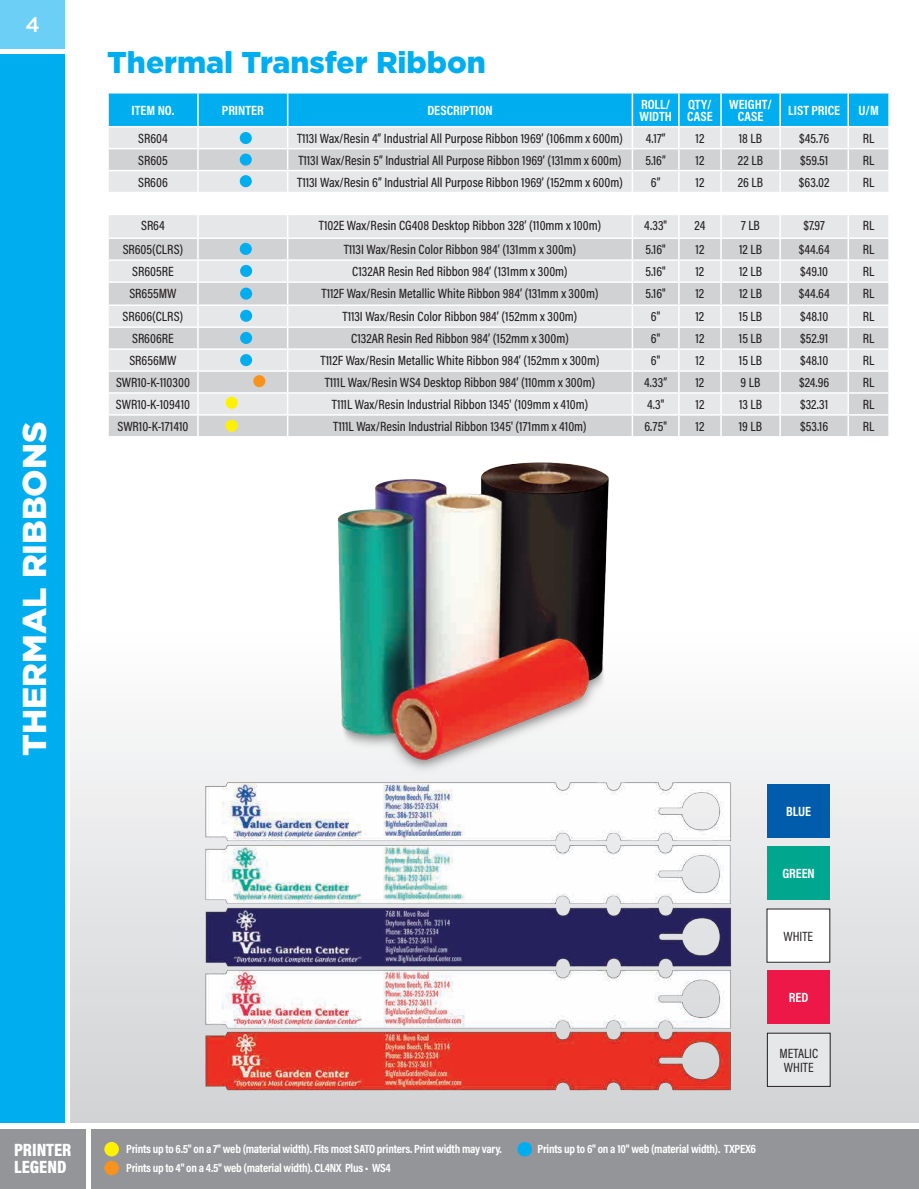
<style>
.page{position:relative;width:919px;height:1189px;background:#fff}
.page>*{position:absolute;margin:0;border:0;box-sizing:border-box;transform-origin:0 0}
.t1{font:900 33px "Gotham";color:#fff}
.t2{font:900 30px "Gotham";color:#00aeef}
.t3{font:500 21px "Gotham";color:#fff}
.t4{font:900 18px/16.5px "Acumin Pro Cond";color:#fff}
.t5{font:500 13.5px "Acumin Pro Cond";color:#231f20}
.t6{font:700 13.5px/12px "Acumin Pro Cond";color:#fff}
.t7{font:13.5px/13.5px "Acumin Pro Cond";color:#231f20;text-align:center}
.t8{font:700 12px "Acumin Pro Cond";letter-spacing:-.02em;color:#fff}
</style>
<div class="page">
<div style="left:0;top:54px;width:65px;height:1068px;background:#00aeef"></div>
<div style="left:0;top:0;width:65px;height:49px;background:#6bcff6"></div>
<div style="left:91px;top:1128px;width:827px;height:60px;background:#939598"></div>
<div style="left:0;top:1128px;width:85px;height:60px;background:#939598"></div>
<div style="left:104px;top:1141px;width:15px;height:15px;background:#fff101;border-radius:50%"></div>
<div style="left:517px;top:1141px;width:15px;height:15px;background:#00aeef;border-radius:50%"></div>
<div style="left:104px;top:1160px;width:15px;height:15px;background:#f7931d;border-radius:50%"></div>
<div style="left:70px;top:574px;width:848px;height:548px;background:linear-gradient(to bottom,#fff,#d0d1d3)"></div>
<svg style="left:108px;top:93px;width:781px;height:343px;background:#ccdde5"></svg>
<img style="left:200px;top:778px;width:534px;height:313px">
<div style="left:767px;top:784px;width:62px;height:53px;background:#015dab"></div>
<div style="left:767px;top:846px;width:62px;height:53px;background:#00a78f"></div>
<div style="left:766px;top:909px;width:63px;height:53px;background:#fff"></div>
<div style="left:767px;top:1033px;width:63px;height:53px;background:#e6e7e9"></div>
<div style="left:767px;top:970px;width:62px;height:54px;background:#ed1748"></div>
<img style="left:313px;top:417px;width:347px;height:362px">
<div style="left:240px;top:132px;width:12px;height:12px;background:#00aeef;border-radius:50%"></div>
<div style="left:240px;top:153px;width:12px;height:13px;background:#00aeef;border-radius:50%"></div>
<div style="left:240px;top:175px;width:12px;height:12px;background:#00aeef;border-radius:50%"></div>
<div style="left:240px;top:243px;width:12px;height:12px;background:#00aeef;border-radius:50%"></div>
<div style="left:240px;top:287px;width:12px;height:13px;background:#00aeef;border-radius:50%"></div>
<div style="left:240px;top:310px;width:12px;height:12px;background:#00aeef;border-radius:50%"></div>
<div style="left:240px;top:354px;width:12px;height:12px;background:#00aeef;border-radius:50%"></div>
<div style="left:253px;top:375px;width:12px;height:12px;background:#f7931d;border-radius:50%"></div>
<div style="left:226px;top:396px;width:12px;height:13px;background:#fff101;border-radius:50%"></div>
<div style="left:226px;top:420px;width:12px;height:12px;background:#fff101;border-radius:50%"></div>
<div style="left:240px;top:265px;width:12px;height:12px;background:#00aeef;border-radius:50%"></div>
<div style="left:240px;top:332px;width:12px;height:12px;background:#00aeef;border-radius:50%"></div>
<h3 class="t3" style="left:25px;top:11px;width:16px">4</h3>
<h1 class="t1" style="left:12px;top:755px;width:335px;rotate:-90deg">THERMAL RIBBONS</h1>
<h2 class="t2" style="left:107px;top:41px;width:380px">Thermal Transfer Ribbon</h2>
<p class="t6" style="left:132px;top:104px;width:44px">ITEM NO.</p>
<p class="t6" style="left:222px;top:104px;width:43px">PRINTER</p>
<p class="t6" style="left:427px;top:104px;width:67px">DESCRIPTION</p>
<p class="t6" style="left:639px;top:98px;width:34px">ROLL/<br>WIDTH</p>
<p class="t6" style="left:687px;top:98px;width:27px">QTY/<br>CASE</p>
<p class="t6" style="left:729px;top:98px;width:44px;text-align:center">WEIGHT/<br>CASE</p>
<p class="t6" style="left:788px;top:104px;width:53px">LIST PRICE</p>
<p class="t6" style="left:858px;top:104px;width:22px">U/M</p>
<p class="t5" style="left:138px;top:129px;width:31px">SR604</p>
<p class="t5" style="left:297px;top:129px;width:327px">T113I Wax/Resin 4” Industrial All Purpose Ribbon 1969’ (106mm x 600m)</p>
<p class="t5" style="left:645px;top:129px;width:21px">4.17”</p>
<p class="t5" style="left:695px;top:129px;width:10px">12</p>
<p class="t5" style="left:738px;top:129px;width:25px">18 LB</p>
<p class="t5" style="left:799px;top:129px;width:32px">$45.76</p>
<p class="t5" style="left:862px;top:129px;width:13px">RL</p>
<p class="t5" style="left:138px;top:151px;width:31px">SR605</p>
<p class="t5" style="left:298px;top:151px;width:325px">T113I Wax/Resin 5” Industrial All Purpose Ribbon 1969’ (131mm x 600m)</p>
<p class="t5" style="left:645px;top:151px;width:22px">5.16”</p>
<p class="t5" style="left:695px;top:151px;width:10px">12</p>
<p class="t5" style="left:737px;top:151px;width:27px">22 LB</p>
<p class="t5" style="left:800px;top:151px;width:30px">$59.51</p>
<p class="t5" style="left:862px;top:151px;width:13px">RL</p>
<p class="t5" style="left:138px;top:173px;width:31px">SR606</p>
<p class="t5" style="left:297px;top:173px;width:327px">T113I Wax/Resin 6” Industrial All Purpose Ribbon 1969’ (152mm x 600m)</p>
<p class="t5" style="left:650px;top:173px;width:11px">6”</p>
<p class="t5" style="left:695px;top:173px;width:10px">12</p>
<p class="t5" style="left:737px;top:173px;width:27px">26 LB</p>
<p class="t5" style="left:798px;top:173px;width:32px">$63.02</p>
<p class="t5" style="left:862px;top:173px;width:13px">RL</p>
<p class="t5" style="left:141px;top:217px;width:25px">SR64</p>
<p class="t5" style="left:319px;top:217px;width:284px">T102E Wax/Resin CG408 Desktop Ribbon 328’ (110mm x 100m)</p>
<p class="t5" style="left:644px;top:217px;width:24px">4.33"</p>
<p class="t5" style="left:694px;top:217px;width:12px">24</p>
<p class="t5" style="left:741px;top:217px;width:20px">7 LB</p>
<p class="t5" style="left:803px;top:217px;width:23px">$7.97</p>
<p class="t5" style="left:862px;top:217px;width:13px">RL</p>
<p class="t5" style="left:123px;top:241px;width:62px">SR605(CLRS)</p>
<p class="t5" style="left:343px;top:241px;width:234px">T113I Wax/Resin Color Ribbon 984’ (131mm x 300m)</p>
<p class="t5" style="left:645px;top:241px;width:22px">5.16"</p>
<p class="t5" style="left:695px;top:241px;width:10px">12</p>
<p class="t5" style="left:739px;top:241px;width:24px">12 LB</p>
<p class="t5" style="left:798px;top:241px;width:32px">$44.64</p>
<p class="t5" style="left:862px;top:241px;width:13px">RL</p>
<p class="t5" style="left:132px;top:263px;width:43px">SR605RE</p>
<p class="t5" style="left:352px;top:263px;width:217px">C132AR Resin Red Ribbon 984’ (131mm x 300m)</p>
<p class="t5" style="left:645px;top:263px;width:22px">5.16"</p>
<p class="t5" style="left:695px;top:263px;width:10px">12</p>
<p class="t5" style="left:739px;top:263px;width:24px">12 LB</p>
<p class="t5" style="left:800px;top:263px;width:29px">$49.10</p>
<p class="t5" style="left:862px;top:263px;width:13px">RL</p>
<p class="t5" style="left:129px;top:284px;width:49px">SR655MW</p>
<p class="t5" style="left:321px;top:284px;width:278px">T112F Wax/Resin Metallic White Ribbon 984’ (131mm x 300m)</p>
<p class="t5" style="left:645px;top:284px;width:22px">5.16"</p>
<p class="t5" style="left:695px;top:284px;width:10px">12</p>
<p class="t5" style="left:739px;top:284px;width:24px">12 LB</p>
<p class="t5" style="left:798px;top:284px;width:32px">$44.64</p>
<p class="t5" style="left:862px;top:284px;width:13px">RL</p>
<p class="t5" style="left:123px;top:308px;width:62px">SR606(CLRS)</p>
<p class="t5" style="left:342px;top:308px;width:236px">T113I Wax/Resin Color Ribbon 984’ (152mm x 300m)</p>
<p class="t5" style="left:651px;top:308px;width:11px">6"</p>
<p class="t5" style="left:695px;top:308px;width:10px">12</p>
<p class="t5" style="left:738px;top:308px;width:25px">15 LB</p>
<p class="t5" style="left:799px;top:308px;width:30px">$48.10</p>
<p class="t5" style="left:862px;top:308px;width:13px">RL</p>
<p class="t5" style="left:132px;top:330px;width:43px">SR606RE</p>
<p class="t5" style="left:351px;top:330px;width:219px">C132AR Resin Red Ribbon 984’ (152mm x 300m)</p>
<p class="t5" style="left:651px;top:330px;width:11px">6"</p>
<p class="t5" style="left:695px;top:330px;width:10px">12</p>
<p class="t5" style="left:738px;top:330px;width:25px">15 LB</p>
<p class="t5" style="left:799px;top:330px;width:30px">$52.91</p>
<p class="t5" style="left:862px;top:330px;width:13px">RL</p>
<p class="t5" style="left:129px;top:351px;width:49px">SR656MW</p>
<p class="t5" style="left:320px;top:351px;width:280px">T112F Wax/Resin Metallic White Ribbon 984’ (152mm x 300m)</p>
<p class="t5" style="left:651px;top:351px;width:11px">6"</p>
<p class="t5" style="left:695px;top:351px;width:10px">12</p>
<p class="t5" style="left:738px;top:351px;width:25px">15 LB</p>
<p class="t5" style="left:799px;top:351px;width:30px">$48.10</p>
<p class="t5" style="left:862px;top:351px;width:13px">RL</p>
<p class="t5" style="left:116px;top:373px;width:75px">SWR10-K-110300</p>
<p class="t5" style="left:325px;top:373px;width:272px">T111L Wax/Resin WS4 Desktop Ribbon 984’ (110mm x 300m)</p>
<p class="t5" style="left:644px;top:373px;width:24px">4.33”</p>
<p class="t5" style="left:695px;top:373px;width:10px">12</p>
<p class="t5" style="left:740px;top:373px;width:21px">9 LB</p>
<p class="t5" style="left:799px;top:373px;width:32px">$24.96</p>
<p class="t5" style="left:862px;top:373px;width:13px">RL</p>
<p class="t5" style="left:116px;top:395px;width:76px">SWR10-K-109410</p>
<p class="t5" style="left:332px;top:395px;width:258px">T111L Wax/Resin Industrial Ribbon 1345' (109mm x 410m)</p>
<p class="t5" style="left:647px;top:395px;width:19px">4.3"</p>
<p class="t5" style="left:695px;top:395px;width:10px">12</p>
<p class="t5" style="left:739px;top:395px;width:25px">13 LB</p>
<p class="t5" style="left:800px;top:395px;width:30px">$32.31</p>
<p class="t5" style="left:862px;top:395px;width:13px">RL</p>
<p class="t5" style="left:117px;top:417px;width:73px">SWR10-K-171410</p>
<p class="t5" style="left:333px;top:417px;width:255px">T111L Wax/Resin Industrial Ribbon 1345' (171mm x 410m)</p>
<p class="t5" style="left:644px;top:417px;width:24px">6.75"</p>
<p class="t5" style="left:695px;top:417px;width:10px">12</p>
<p class="t5" style="left:738px;top:417px;width:25px">19 LB</p>
<p class="t5" style="left:800px;top:417px;width:29px">$53.16</p>
<p class="t5" style="left:862px;top:417px;width:13px">RL</p>
<p class="t6" style="left:786px;top:804px;width:27px">BLUE</p>
<p class="t6" style="left:782px;top:867px;width:34px">GREEN</p>
<p class="t7" style="left:783px;top:928px;width:31px">WHITE</p>
<p class="t6" style="left:788px;top:991px;width:21px">RED</p>
<p class="t7" style="left:779px;top:1046px;width:40px">METALIC<br>WHITE</p>
<h3 class="t4" style="left:14px;top:1141px;width:59px">PRINTER<br>LEGEND</h3>
<p class="t8" style="left:126px;top:1140px;width:377px">Prints up to 6.5" on a 7" web (material width). Fits most SATO printers. Print width may vary.</p>
<p class="t8" style="left:537px;top:1140px;width:220px">Prints up to 6" on a 10" web (material width). TXPEX6</p>
<p class="t8" style="left:126px;top:1160px;width:266px">Prints up to 4" on a 4.5" web (material width). CL4NX Plus • WS4</p>
</div>
